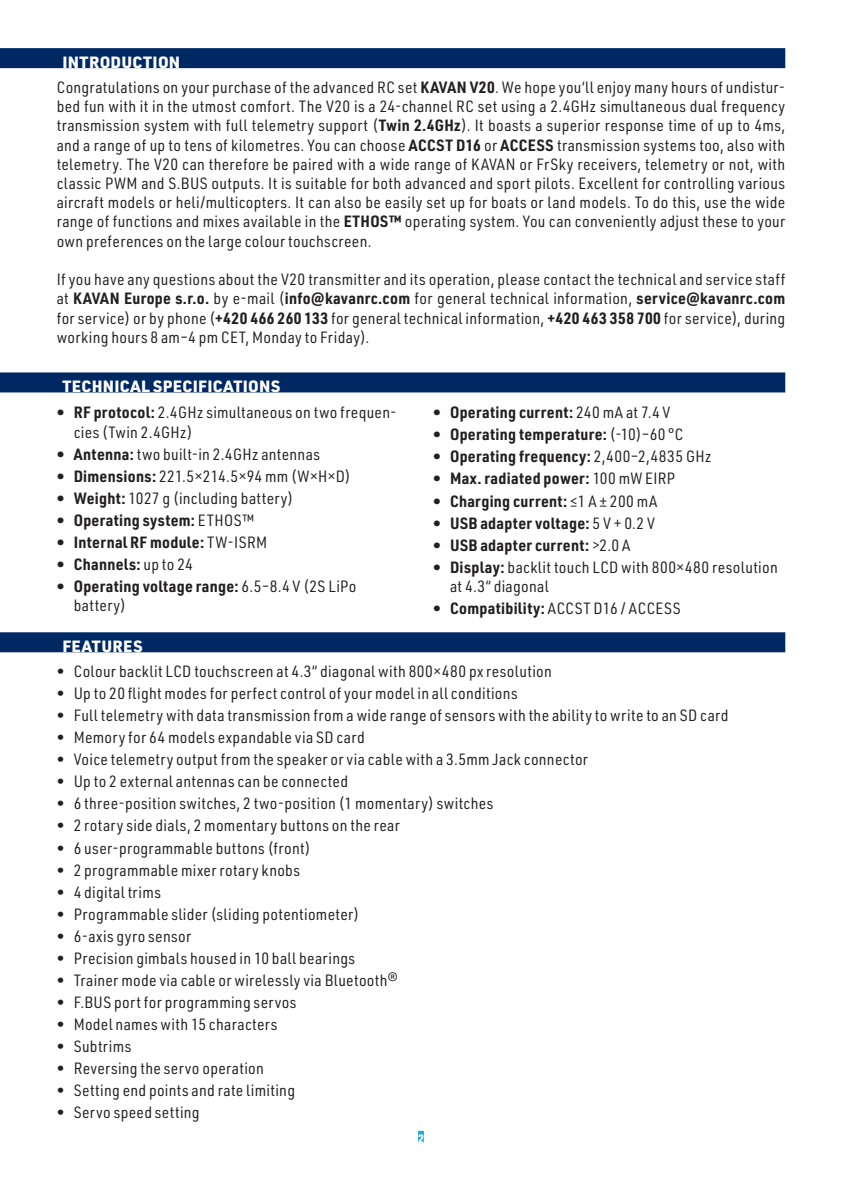
<style>
.page{position:relative;width:842px;height:1191px;background:#fff}
.page>*{position:absolute;margin:0;border:0;box-sizing:border-box;transform-origin:0 0}
.Tělo_textu{font:16px/19.2px "URWDIN Semi Cond";letter-spacing:.02em;color:#231f20;text-align:justify}
.t1{font:700 16px/19.2px "URWDIN Semi Cond";letter-spacing:.02em;color:#231f20}
.Nadpis_s_podtiskem{font:900 16px "URWDIN";letter-spacing:.025em;color:#fff}
.Číslování_stran{font:900 12px "URWDIN Semi Cond";color:#fff}
.s1{font-weight:700}
.s2{font-weight:400}
</style>
<div class="page">
<div style="left:0;top:48px;width:785px;height:20px;background:#002964"></div>
<div style="left:0;top:372px;width:785px;height:20px;background:#002964"></div>
<div style="left:0;top:632px;width:785px;height:20px;background:#002964"></div>
<div style="left:418px;top:1130px;width:6px;height:12px;background:#12a9e1"></div>
<p class="Nadpis_s_podtiskem" style="left:62px;top:51px;width:119px">INTRODUCTION</p>
<p class="Tělo_textu" style="left:57px;top:77px;width:730px">Congratulations on your purchase of the advanced RC set <span class="s1">KAVAN V20</span>. We hope you‘ll enjoy many hours of undistur&shy;bed fun with it in the utmost comfort. The V20 is a 24-channel RC set using a 2.4GHz simultaneous dual frequency transmission system with full telemetry support (<span class="s1">Twin 2.4GHz</span>). It boasts a superior response time of up to 4ms, and a range of up to tens of kilometres. You can choose <span class="s1">ACCST D16</span> or <span class="s1">ACCESS</span> transmission systems too, also with telemetry. The V20 can therefore be paired with a wide range of KAVAN or FrSky receivers, telemetry or not, with classic PWM and S.BUS outputs. It is suitable for both advanced and sport pilots. Excellent for controlling various aircraft models or heli/multicopters. It can also be easily set up for boats or land models. To do this, use the wide range of functions and mixes available in the <span class="s1">ETHOS™</span> operating system. You can conveniently adjust these to your own preferences on the large colour touchscreen.</p>
<p class="Tělo_textu" style="left:57px;top:269px;width:730px">If you have any questions about the V20 transmitter and its operation, please contact the technical and service staff at <span class="s1">KAVAN Europe s.r.o.</span> by e-mail (<span class="s1">info@kavanrc.com</span> for general technical information, <span class="s1">service@kavanrc.com </span>for service) or by phone (<span class="s1">+420 466 260 133</span> for general technical information, <span class="s1">+420 463 358 700</span> for service), during working hours 8 am–4 pm CET, Monday to Friday).</p>
<p class="Nadpis_s_podtiskem" style="left:62px;top:375px;width:219px">TECHNICAL SPECIFICATIONS</p>
<p class="Tělo_textu" style="left:74px;top:402px;width:324px;text-indent:-17px"><span class="s1">• RF protocol:</span> 2.4GHz simultaneous on two frequen&shy;cies (Twin 2.4GHz)</p>
<p class="Tělo_textu" style="left:57px;top:444px;width:265px"><span class="s1">• Antenna:</span> two built-in 2.4GHz antennas</p>
<p class="Tělo_textu" style="left:57px;top:466px;width:295px"><span class="s1">• Dimensions:</span> 221.5×214.5×94 mm (W×H×D)</p>
<p class="Tělo_textu" style="left:57px;top:488px;width:238px"><span class="s1">• Weight:</span> 1027 g (including battery)</p>
<p class="t1" style="left:57px;top:510px;width:199px">• Operating system: <span class="s2">ETHOS™</span></p>
<p class="t1" style="left:57px;top:532px;width:212px">• Internal RF module: <span class="s2">TW-ISRM</span></p>
<p class="t1" style="left:57px;top:554px;width:138px">• Channels: <span class="s2">up to 24</span></p>
<p class="t1" style="left:74px;top:576px;width:284px;text-indent:-17px">• Operating voltage range: <span class="s2">6.5–8.4 V (2S LiPo battery)</span></p>
<p class="t1" style="left:433px;top:402px;width:239px">• Operating current: <span class="s2">240 mA at 7.4 V</span></p>
<p class="t1" style="left:433px;top:424px;width:252px">• Operating temperature: <span class="s2">(-10)–60 °C</span></p>
<p class="t1" style="left:433px;top:446px;width:280px">• Operating frequency: <span class="s2">2,400–2,4835 GHz</span></p>
<p class="t1" style="left:433px;top:468px;width:244px">• Max. radiated power: <span class="s2">100 mW EIRP</span></p>
<p class="t1" style="left:433px;top:490px;width:226px">• Charging current: <span class="s2">≤1 A ± 200 mA</span></p>
<p class="t1" style="left:433px;top:512px;width:224px">• USB adapter voltage: <span class="s2">5 V + 0.2 V</span></p>
<p class="t1" style="left:433px;top:534px;width:199px">• USB adapter current: <span class="s2">&gt;2.0 A</span></p>
<p class="Tělo_textu" style="left:450px;top:557px;width:329px;text-indent:-17px"><span class="s1">• Display:</span> backlit touch LCD with 800×480 resolution at 4.3“ diagonal</p>
<p class="t1" style="left:433px;top:598px;width:249px">• Compatibility: <span class="s2">ACCST D16 / ACCESS</span></p>
<p class="Nadpis_s_podtiskem" style="left:62px;top:635px;width:82px">FEATURES</p>
<p class="Tělo_textu" style="left:57px;top:661px;width:497px">• Colour backlit LCD touchscreen at 4.3“ diagonal with 800×480 px resolution</p>
<p class="Tělo_textu" style="left:57px;top:683px;width:462px">• Up to 20 flight modes for perfect control of your model in all conditions</p>
<p class="Tělo_textu" style="left:57px;top:705px;width:673px">• Full telemetry with data transmission from a wide range of sensors with the ability to write to an SD card</p>
<p class="Tělo_textu" style="left:57px;top:727px;width:310px">• Memory for 64 models expandable via SD card</p>
<p class="Tělo_textu" style="left:57px;top:749px;width:533px">• Voice telemetry output from the speaker or via cable with a 3.5mm Jack connector</p>
<p class="Tělo_textu" style="left:57px;top:771px;width:293px">• Up to 2 external antennas can be connected</p>
<p class="Tělo_textu" style="left:57px;top:793px;width:438px">• 6 three-position switches, 2 two-position (1 momentary) switches</p>
<p class="Tělo_textu" style="left:57px;top:815px;width:345px">• 2 rotary side dials, 2 momentary buttons on the rear</p>
<p class="Tělo_textu" style="left:57px;top:837px;width:256px">• 6 user-programmable buttons (front)</p>
<p class="Tělo_textu" style="left:57px;top:859px;width:245px">• 2 programmable mixer rotary knobs</p>
<p class="Tělo_textu" style="left:57px;top:882px;width:106px">• 4 digital trims</p>
<p class="Tělo_textu" style="left:57px;top:904px;width:304px">• Programmable slider (sliding potentiometer)</p>
<p class="Tělo_textu" style="left:57px;top:926px;width:136px">• 6-axis gyro sensor</p>
<p class="Tělo_textu" style="left:57px;top:948px;width:300px">• Precision gimbals housed in 10 ball bearings</p>
<p class="Tělo_textu" style="left:57px;top:970px;width:343px">• Trainer mode via cable or wirelessly via Bluetooth®</p>
<p class="Tělo_textu" style="left:57px;top:992px;width:241px">• F.BUS port for programming servos</p>
<p class="Tělo_textu" style="left:57px;top:1014px;width:222px">• Model names with 15 characters</p>
<p class="Tělo_textu" style="left:57px;top:1036px;width:76px">• Subtrims</p>
<p class="Tělo_textu" style="left:57px;top:1058px;width:209px">• Reversing the servo operation</p>
<p class="Tělo_textu" style="left:57px;top:1080px;width:240px">• Setting end points and rate limiting</p>
<p class="Tělo_textu" style="left:57px;top:1102px;width:144px">• Servo speed setting</p>
<p class="Číslování_stran" style="left:418px;top:1130px;width:7px">2</p>
</div>
